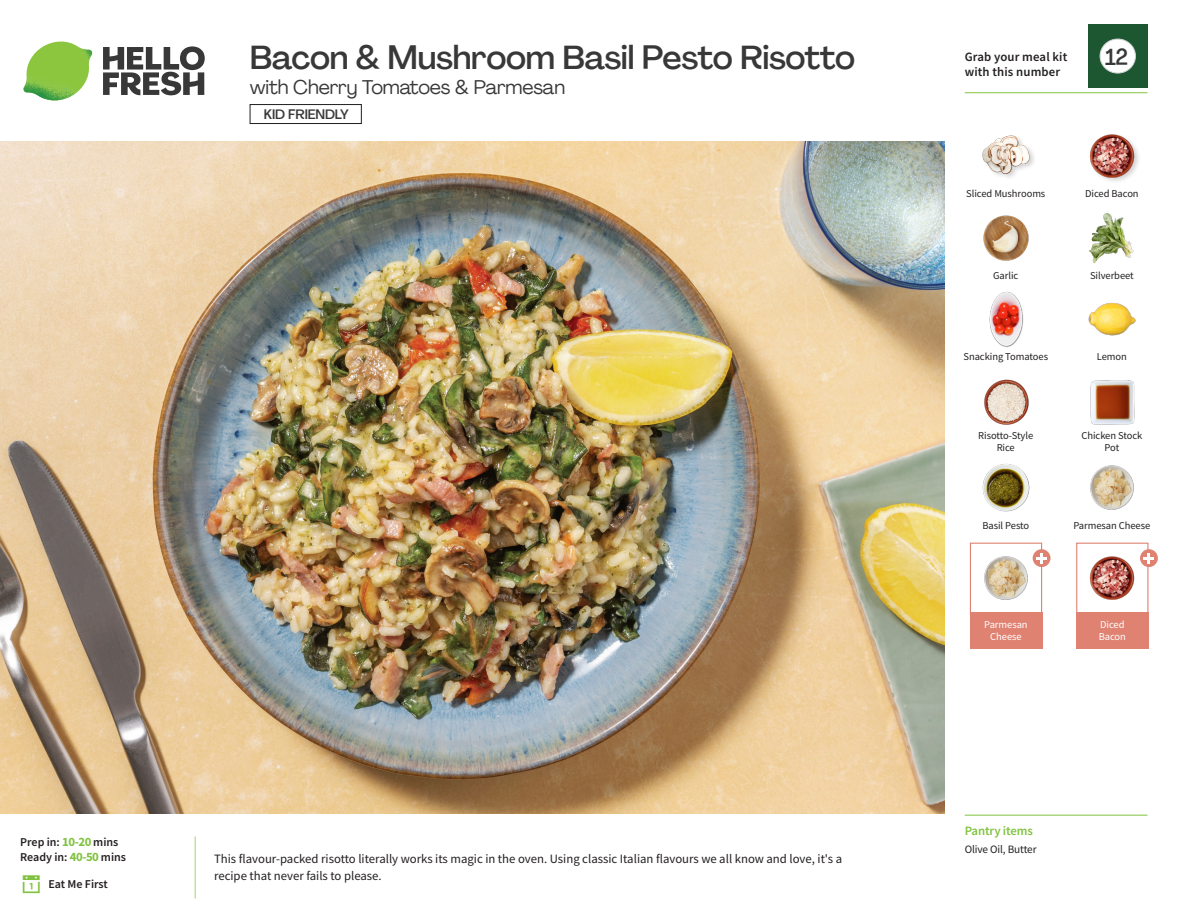
<style>
.page{position:relative;width:1188px;height:918px;background:#fff}
.page>*{position:absolute;margin:0;border:0;box-sizing:border-box;transform-origin:0 0}
._15_Titel_UK{font:500 33px "Agrandir";letter-spacing:-.015em;color:#383839}
._002_Label_Nr{font:500 22.8px "Agrandir";color:#383839;scale:.94 1}
._15_Titel_UK-2{font:19.5px "Agrandir";letter-spacing:-.01em;color:#383839}
.t1{font:500 13.5px "Agrandir";letter-spacing:-.01em;color:#383839}
.Step_6_Text_AU{font:12.75px/16.5px "Source Sans Pro";color:#231f20}
.t2{font:600 12.75px/15px "Source Sans Pro";letter-spacing:.01em;color:#231f20}
._04_Headers_Front{font:600 12.75px "Source Sans Pro";letter-spacing:-.01em;color:#81c340}
._04_Intro{font:600 12px "Source Sans Pro";color:#231f20}
._05_Pantry{font:11.25px "Source Sans Pro";letter-spacing:-.01em;color:#231f20}
._18_FRONT_ingredients{font:10.5px/12px "Source Sans Pro";letter-spacing:-.005em;color:#231f20;text-align:center}
._18_FRONT_ingredients-2{font:10.5px/12px "Source Sans Pro";letter-spacing:-.005em;color:#fff}
.s1{font-weight:700;font-size:12.75px;color:#81c340}
</style>
<div class="page">
<svg style="left:103px;top:46px;width:102px;height:49px"></svg>
<img style="left:23px;top:42px;width:69px;height:59px">
<img style="left:0;top:142px;width:945px;height:672px">
<div style="left:1076px;top:543px;width:72px;height:72px;border:1px solid #df8272"></div>
<div style="left:1076px;top:612px;width:72px;height:37px;background:#df8272"></div>
<div style="left:970px;top:612px;width:72px;height:37px;background:#df8272"></div>
<img style="left:1089px;top:556px;width:46px;height:44px">
<div style="left:970px;top:543px;width:72px;height:72px;border:1px solid #df8272"></div>
<img style="left:984px;top:552px;width:51px;height:48px">
<div style="left:1033px;top:549px;width:18px;height:18px;background:#df8272;border-radius:50%"></div>
<svg style="left:1036px;top:553px;width:11px;height:10px"></svg>
<div style="left:1140px;top:549px;width:18px;height:18px;background:#df8272;border-radius:50%"></div>
<svg style="left:1144px;top:553px;width:10px;height:10px"></svg>
<div style="left:250px;top:104px;width:112px;height:20px;border:1px solid #231f20"></div>
<img style="left:1088px;top:302px;width:48px;height:34px">
<img style="left:1090px;top:380px;width:45px;height:45px">
<img style="left:984px;top:379px;width:45px;height:46px">
<img style="left:982px;top:464px;width:48px;height:48px">
<img style="left:989px;top:291px;width:35px;height:57px">
<img style="left:983px;top:215px;width:46px;height:46px">
<img style="left:1089px;top:213px;width:45px;height:50px">
<img style="left:982px;top:135px;width:52px;height:42px">
<img style="left:1089px;top:134px;width:48px;height:47px">
<img style="left:1090px;top:465px;width:44px;height:45px">
<hr style="left:965px;top:815px;width:183px;height:1px;background:#81c340">
<hr style="left:965px;top:92px;width:183px;height:1px;background:#81c340">
<div style="left:1088px;top:24px;width:60px;height:64px;background:#1d5732"></div>
<div style="left:1100px;top:39px;width:35px;height:34px;background:#fff;border-radius:50%"></div>
<div style="left:1100px;top:39px;width:36px;height:34px;border:1px solid #d1d2d4;border-radius:50%"></div>
<p class="_15_Titel_UK" style="left:250px;top:37px;width:607px">Bacon &amp; Mushroom Basil Pesto Risotto</p>
<p class="_15_Titel_UK-2" style="left:250px;top:75px;width:317px">with Cherry Tomatoes &amp; Parmesan</p>
<p class="t1" style="left:264px;top:106px;width:86px">KID FRIENDLY</p>
<p class="_04_Intro" style="left:20px;top:834px;width:100px">Prep in: <span class="s1">10-20</span> mins</p>
<p class="_04_Intro" style="left:20px;top:849px;width:107px">Ready in: <span class="s1">40-50</span> mins</p>
<p class="_04_Intro" style="left:48px;top:876px;width:61px">Eat Me First</p>
<p class="Step_6_Text_AU" style="left:214px;top:851px;width:630px">This flavour-packed risotto literally works its magic in the oven. Using classic Italian flavours we all know and love, it's a recipe that never fails to please.</p>
<p class="t2" style="left:965px;top:49px;width:104px">Grab your meal kit with this number</p>
<p class="_002_Label_Nr" style="left:1105px;top:43px;width:26px">12</p>
<p class="_18_FRONT_ingredients" style="left:966px;top:188px;width:81px">Sliced Mushrooms</p>
<p class="_18_FRONT_ingredients" style="left:1085px;top:188px;width:55px">Diced Bacon</p>
<p class="_18_FRONT_ingredients" style="left:993px;top:270px;width:27px">Garlic</p>
<p class="_18_FRONT_ingredients" style="left:1090px;top:270px;width:45px">Silverbeet</p>
<p class="_18_FRONT_ingredients" style="left:963px;top:351px;width:86px">Snacking Tomatoes</p>
<p class="_18_FRONT_ingredients" style="left:1097px;top:351px;width:32px">Lemon</p>
<p class="_18_FRONT_ingredients" style="left:978px;top:429px;width:57px">Risotto-Style<br>Rice</p>
<p class="_18_FRONT_ingredients" style="left:1081px;top:429px;width:62px">Chicken Stock<br>Pot</p>
<p class="_18_FRONT_ingredients" style="left:982px;top:519px;width:48px">Basil Pesto</p>
<p class="_18_FRONT_ingredients" style="left:1074px;top:519px;width:78px">Parmesan Cheese</p>
<p class="_18_FRONT_ingredients-2" style="left:984px;top:619px;width:45px;text-align:center">Parmesan<br>Cheese</p>
<p class="_18_FRONT_ingredients-2" style="left:1099px;top:619px;width:29px">Diced<br>Bacon</p>
<p class="_04_Headers_Front" style="left:965px;top:822px;width:70px">Pantry items</p>
<p class="_05_Pantry" style="left:965px;top:842px;width:73px">Olive Oil, Butter</p>
</div>
